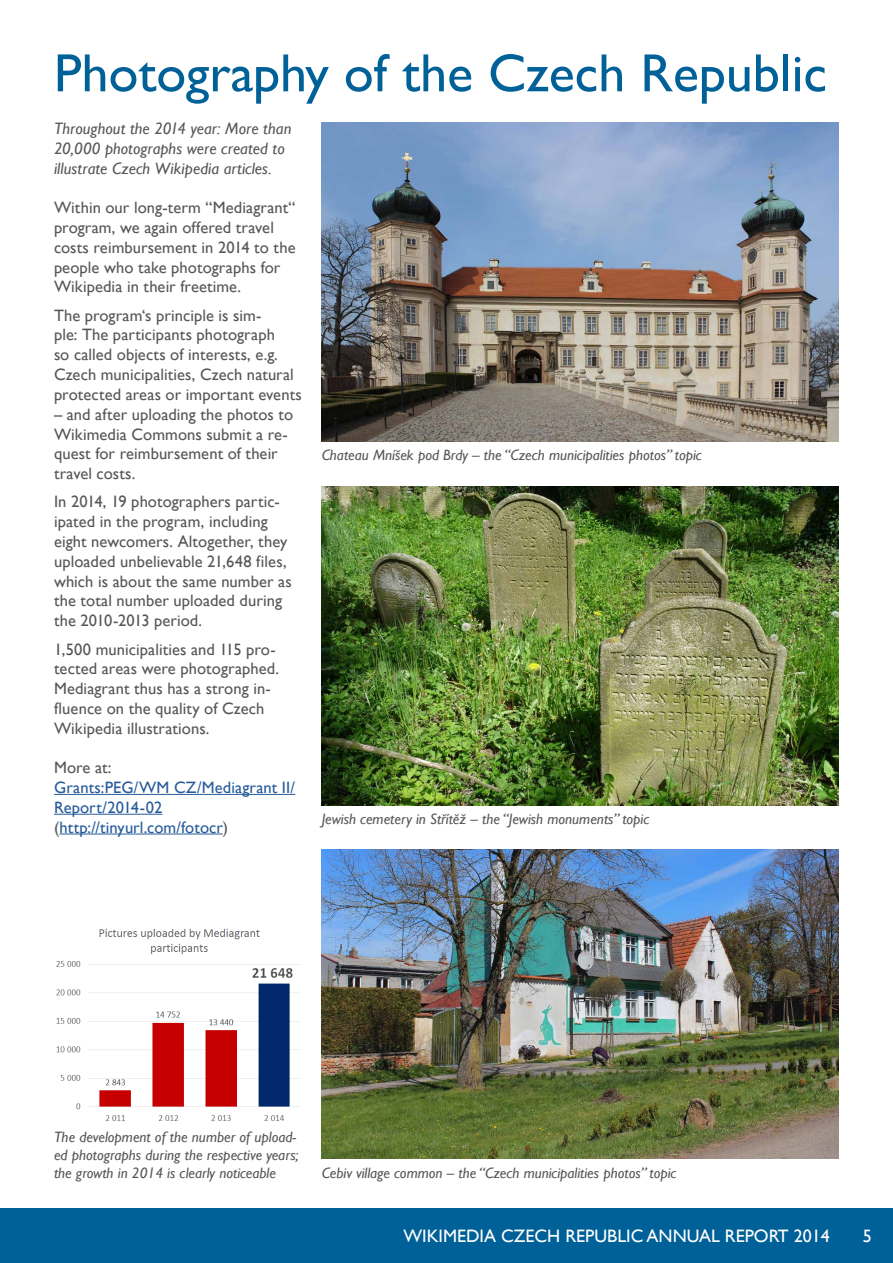
<style>
.page{position:relative;width:893px;height:1263px;background:#fff}
.page>*{position:absolute;margin:0;border:0;box-sizing:border-box;transform-origin:0 0}
.t1{font:54px "Gill Sans";color:#006198}
.t2{font:18px "Gill Sans";color:#fff}
.t3{font:16.5px/19.8px "Gill Sans";letter-spacing:.005em;color:#575756}
.t4{font:italic 16.5px/19.8px "Gill Sans";letter-spacing:.005em;color:#575756}
.t5{font:16.5px/19.8px "Gill Sans";letter-spacing:.005em;color:#275b9b}
.t6{font:italic 15px/18px "Gill Sans";color:#575756}
.s1{color:#575756}
</style>
<div class="page">
<div style="left:0;top:1209px;width:893px;height:54px;background:#006198"></div>
<hr style="left:54px;top:794px;width:241px;height:1px;background:#275b9b">
<hr style="left:54px;top:814px;width:108px;height:1px;background:#275b9b">
<hr style="left:59px;top:833px;width:164px;height:1px;background:#275b9b">
<img style="left:322px;top:486px;width:516px;height:319px">
<img style="left:56px;top:928px;width:245px;height:193px">
<img style="left:322px;top:849px;width:517px;height:310px">
<img style="left:322px;top:123px;width:517px;height:318px">
<h1 class="t1" style="left:54px;top:42px;width:775px">Photography of the Czech Republic</h1>
<p class="t4" style="left:54px;top:119px;width:239px">Throughout the 2014 year: More than<br>20,000 photographs were created to illustrate Czech Wikipedia articles.</p>
<p class="t3" style="left:54px;top:198px;width:243px">Within our long-term “Mediagrant“ program, we again offered travel costs reimbursement in 2014 to the people who take photographs for<br>Wikipedia in their freetime.</p>
<p class="t3" style="left:54px;top:306px;width:249px">The program‘s principle is sim-<br>ple: The participants photograph<br>so called objects of interests, e.g.<br>Czech municipalities, Czech natural protected areas or important events</p>
<p class="t3" style="left:54px;top:405px;width:241px">– and after uploading the photos to<br>Wikimedia Commons submit a re&shy;quest for reimbursement of their travel costs.</p>
<p class="t3" style="left:54px;top:492px;width:239px">In 2014, 19 photographers partic&shy;ipated in the program, including eight newcomers. Altogether, they uploaded unbelievable 21,648 files, which is about the same number as the total number uploaded during the 2010-2013 period.</p>
<p class="t3" style="left:54px;top:639px;width:227px">1,500 municipalities and 115 pro&shy;tected areas were photographed.<br>Mediagrant thus has a strong in&shy;fluence on the quality of Czech<br>Wikipedia illustrations.</p>
<p class="t3" style="left:54px;top:758px;width:59px">More at:</p>
<p class="t5" style="left:54px;top:778px;width:243px">Grants:PEG/WM CZ/Mediagrant II/<br>Report/2014-02 <span class="s1">(</span>http://tinyurl.com/fotocr<span class="s1">)</span></p>
<p class="t6" style="left:322px;top:447px;width:381px">Chateau Mníšek pod Brdy – the “Czech municipalities photos” topic</p>
<p class="t6" style="left:322px;top:810px;width:329px">Jewish cemetery in Střítěž – the “Jewish monuments” topic</p>
<p class="t6" style="left:54px;top:1128px;width:246px">The development of the number of upload&shy;ed photographs during the respective years; the growth in 2014 is clearly noticeable</p>
<p class="t6" style="left:322px;top:1164px;width:356px">Cebiv village common – the “Czech municipalities photos” topic</p>
<p class="t2" style="left:403px;top:1225px;width:428px">WIKIMEDIA CZECH REPUBLIC ANNUAL REPORT 2014</p>
<p class="t2" style="left:863px;top:1225px;width:10px">5</p>
</div>
